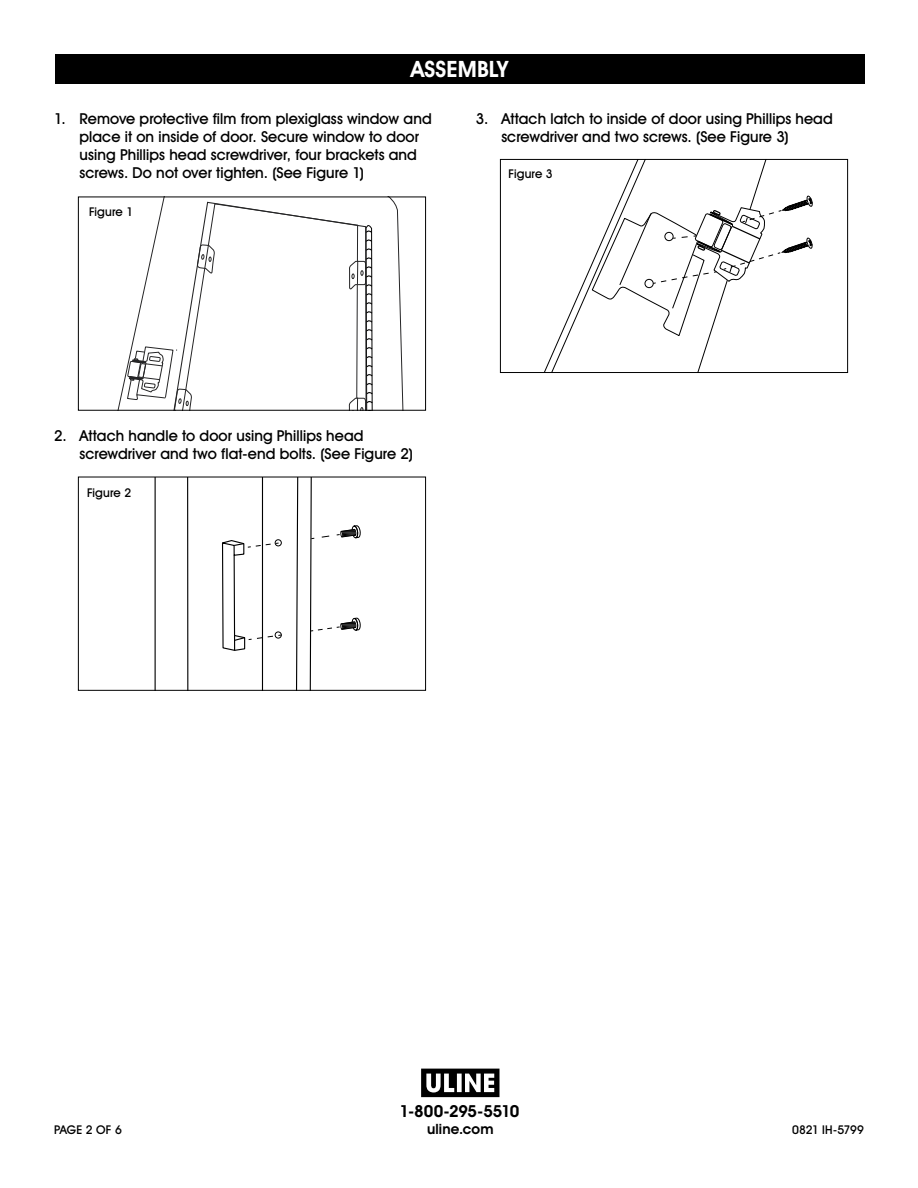
<style>
.page{position:relative;width:918px;height:1188px;background:#fff}
.page>*{position:absolute;margin:0;border:0;box-sizing:border-box;transform-origin:0 0}
.t1{font:700 22.5px "Uline Two Knine";letter-spacing:.01em;color:#fff}
.t2{font:700 16.5px "Uline Two Knine";letter-spacing:-.015em;color:#000}
.t3{font:15px/18px "Uline Two Knine";letter-spacing:.005em;color:#000}
.t4{font:700 14.25px "Uline Two Knine";letter-spacing:.01em;color:#000}
.t5{font:12px "Uline Two Knine";letter-spacing:.005em;color:#000}
.t6{font:12px "Uline Two Knine";letter-spacing:-.015em;color:#000}
</style>
<div class="page">
<div style="left:55px;top:54px;width:810px;height:30px;background:#000"></div>
<svg style="left:544px;top:161px;width:269px;height:210px"></svg>
<div style="left:500px;top:159px;width:348px;height:214px;border:1px solid #000"></div>
<svg style="left:117px;top:199px;width:287px;height:210px"></svg>
<svg style="left:136px;top:201px;width:232px;height:208px"></svg>
<svg style="left:197px;top:244px;width:18px;height:31px"></svg>
<svg style="left:127px;top:346px;width:65px;height:63px"></svg>
<svg style="left:349px;top:222px;width:25px;height:187px"></svg>
<div style="left:78px;top:197px;width:348px;height:214px;border:1px solid #000"></div>
<svg style="left:154px;top:479px;width:207px;height:210px"></svg>
<div style="left:78px;top:477px;width:348px;height:214px;border:1px solid #000"></div>
<svg style="left:421px;top:1069px;width:78px;height:28px"></svg>
<h1 class="t1" style="left:411px;top:56px;width:99px">ASSEMBLY</h1>
<p class="t3" style="left:80px;top:110px;width:354px;text-indent:-26px">1. Remove protective film from plexiglass window and place it on inside of door. Secure window to door using Phillips head screwdriver, four brackets and screws. Do not over tighten. (See Figure 1)</p>
<p class="t3" style="left:501px;top:110px;width:333px;text-indent:-26px">3. Attach latch to inside of door using Phillips head screwdriver and two screws. (See Figure 3)</p>
<p class="t5" style="left:509px;top:167px;width:46px">Figure 3</p>
<p class="t5" style="left:89px;top:205px;width:46px">Figure 1</p>
<p class="t3" style="left:80px;top:427px;width:335px;text-indent:-26px">2. Attach handle to door using Phillips head screwdriver and two flat-end bolts. (See Figure 2)</p>
<p class="t5" style="left:87px;top:486px;width:46px">Figure 2</p>
<p class="t2" style="left:400px;top:1102px;width:121px">1-800-295-5510</p>
<p class="t4" style="left:427px;top:1120px;width:68px">uline.com</p>
<p class="t5" style="left:54px;top:1122px;width:69px">PAGE 2 OF 6</p>
<p class="t6" style="left:792px;top:1122px;width:73px">0821 IH-5799</p>
</div>
